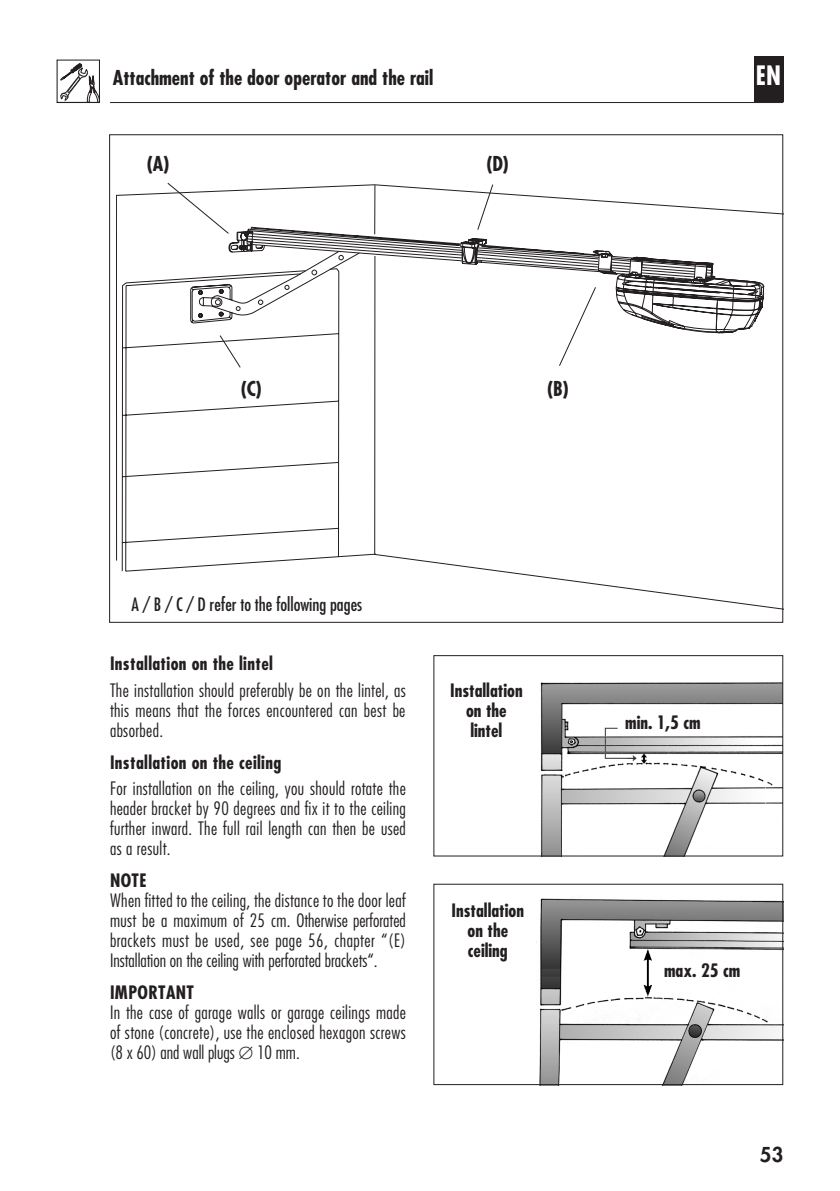
<style>
.page{position:relative;width:840px;height:1191px;background:#fff}
.page>*{position:absolute;margin:0;border:0;box-sizing:border-box;transform-origin:0 0}
.t1{font:700 condensed 26px "Futura";color:#fff}
.Titel_1-_EN{font:700 condensed 20px "Futura";color:#231f20}
.Legende_-_A_B_C{font:700 condensed 20px "Futura";color:#231f20}
.t2{font:800 20px "Futura";color:#231f20}
.Fließtext{font:300 condensed 18px/20px "Futura";letter-spacing:.02em;color:#231f20;text-align:justify}
.untertitel{font:700 condensed 18px/20px "Futura";color:#231f20;text-align:center}
.untertitel-2{font:700 condensed 18px "Futura";letter-spacing:.02em;color:#231f20}
.untertitel-3{font:condensed 18px "Futura";color:#231f20}
.HINWEIS_WICHTIG{font:700 condensed 18px "Futura";letter-spacing:.02em;color:#231f20}
</style>
<div class="page">
<div style="left:753px;top:57px;width:29px;height:45px;background:#231f20"></div>
<hr style="left:110px;top:102px;width:672px;height:1px;background:#231f20">
<svg style="left:61px;top:64px;width:39px;height:39px"></svg>
<svg style="left:121px;top:192px;width:659px;height:418px"></svg>
<svg style="left:166px;top:182px;width:598px;height:187px"></svg>
<img style="left:540px;top:682px;width:240px;height:172px">
<div style="left:433px;top:655px;width:349px;height:201px;border:1px solid #231f20"></div>
<img style="left:536px;top:898px;width:244px;height:185px">
<div style="left:433px;top:883px;width:349px;height:202px;border:1px solid #231f20"></div>
<p class="Titel_1-_EN" style="left:113px;top:65px;width:322px">Attachment of the door operator and the rail</p>
<h1 class="t1" style="left:755px;top:59px;width:27px">EN</h1>
<p class="Legende_-_A_B_C" style="left:147px;top:151px;width:24px">(A)</p>
<p class="Legende_-_A_B_C" style="left:486px;top:151px;width:24px">(D)</p>
<p class="Legende_-_A_B_C" style="left:240px;top:376px;width:23px">(C)</p>
<p class="Legende_-_A_B_C" style="left:546px;top:376px;width:23px">(B)</p>
<p class="untertitel-3" style="left:132px;top:593px;width:232px">A / B / C / D refer to the following pages</p>
<p class="untertitel-2" style="left:110px;top:652px;width:164px">Installation on the lintel</p>
<p class="Fließtext" style="left:110px;top:680px;width:297px">The installation should preferably be on the lintel, as this means that the forces encountered can best be absorbed.</p>
<p class="untertitel-2" style="left:110px;top:751px;width:173px">Installation on the ceiling</p>
<p class="Fließtext" style="left:110px;top:778px;width:297px">For installation on the ceiling, you should rotate the header bracket by 90 degrees and fix it to the ceiling further inward. The full rail length can then be used as a result.</p>
<p class="HINWEIS_WICHTIG" style="left:110px;top:869px;width:38px">NOTE</p>
<p class="Fließtext" style="left:110px;top:890px;width:297px">When fitted to the ceiling, the distance to the door leaf must be a maximum of 25 cm. Otherwise perforated brackets must be used, see page 56, chapter “(E)<br>Installation on the ceiling with perforated brackets“.</p>
<p class="HINWEIS_WICHTIG" style="left:110px;top:981px;width:85px">IMPORTANT</p>
<p class="Fließtext" style="left:110px;top:1002px;width:297px">In the case of garage walls or garage ceilings made of stone (concrete), use the enclosed hexagon screws (8 x 60) and wall plugs ∅ 10 mm.</p>
<p class="untertitel" style="left:450px;top:680px;width:74px">Installation on the lintel</p>
<p class="untertitel" style="left:451px;top:900px;width:74px">Installation on the ceiling</p>
<p class="untertitel" style="left:624px;top:712px;width:77px">min. 1,5 cm</p>
<p class="untertitel" style="left:663px;top:960px;width:78px">max. 25 cm</p>
<p class="t2" style="left:759px;top:1141px;width:25px">53</p>
</div>
